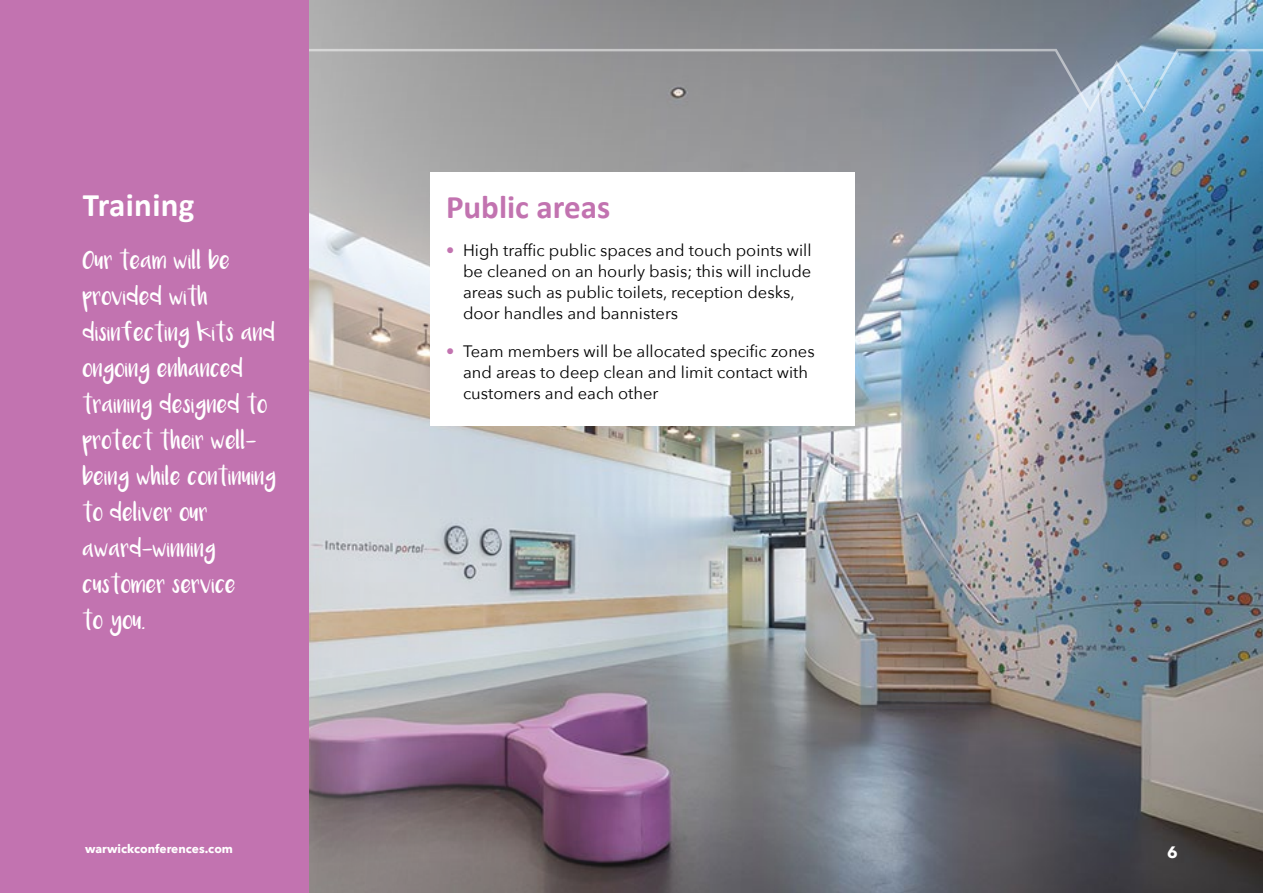
<style>
.page{position:relative;width:1263px;height:893px;background:#fff}
.page>*{position:absolute;margin:0;border:0;box-sizing:border-box;transform-origin:0 0}
.t1{font:700 33px "Calibri";color:#c273b0}
.t2{font:700 33px "Calibri";letter-spacing:.01em;color:#fff}
.t3{font:16.5px/21px "Avenir Next";color:#000}
.t4{font:700 16.5px "Avenir Next";color:#fff}
.t5{font:13.5px "Luna";letter-spacing:.02em;color:#fff}
.t6{font:700 12px "Avenir Next";color:#fff}
.s1{color:#c273b0}
</style>
<div class="page">
<img style="left:308px;top:0;width:955px;height:893px">
<svg style="left:308px;top:49px;width:955px;height:64px;background:#949ca4"></svg>
<div style="left:430px;top:173px;width:424px;height:253px;background:#fff"></div>
<div style="left:0;top:0;width:308px;height:893px;background:#c273b0"></div>
<h1 class="t2" style="left:83px;top:182px;width:113px">Training</h1>
<p class="t5" style="left:83px;top:257px;width:149px">Our team will be</p>
<p class="t5" style="left:83px;top:293px;width:127px">provided with</p>
<p class="t5" style="left:83px;top:329px;width:194px">disinfecting kits and</p>
<p class="t5" style="left:83px;top:365px;width:162px">ongoing enhanced</p>
<p class="t5" style="left:83px;top:401px;width:186px">training designed to</p>
<p class="t5" style="left:83px;top:437px;width:175px">protect their well-</p>
<p class="t5" style="left:83px;top:473px;width:195px">being while continuing</p>
<p class="t5" style="left:83px;top:509px;width:126px">to deliver our</p>
<p class="t5" style="left:83px;top:545px;width:135px">award-winning</p>
<p class="t5" style="left:83px;top:581px;width:155px">customer service</p>
<p class="t5" style="left:83px;top:617px;width:63px">to you.</p>
<p class="t6" style="left:85px;top:838px;width:149px">warwickconferences.com</p>
<h1 class="t1" style="left:446px;top:183px;width:166px">Public areas</h1>
<p class="t3" style="left:463px;top:239px;width:350px;text-indent:-17px"><span class="s1">•</span> High traffic public spaces and touch points will be cleaned on an hourly basis; this will include areas such as public toilets, reception desks, door handles and bannisters</p>
<p class="t3" style="left:463px;top:340px;width:353px;text-indent:-17px"><span class="s1">•</span> Team members will be allocated specific zones and areas to deep clean and limit contact with customers and each other</p>
<p class="t4" style="left:1167px;top:838px;width:12px">6</p>
</div>
